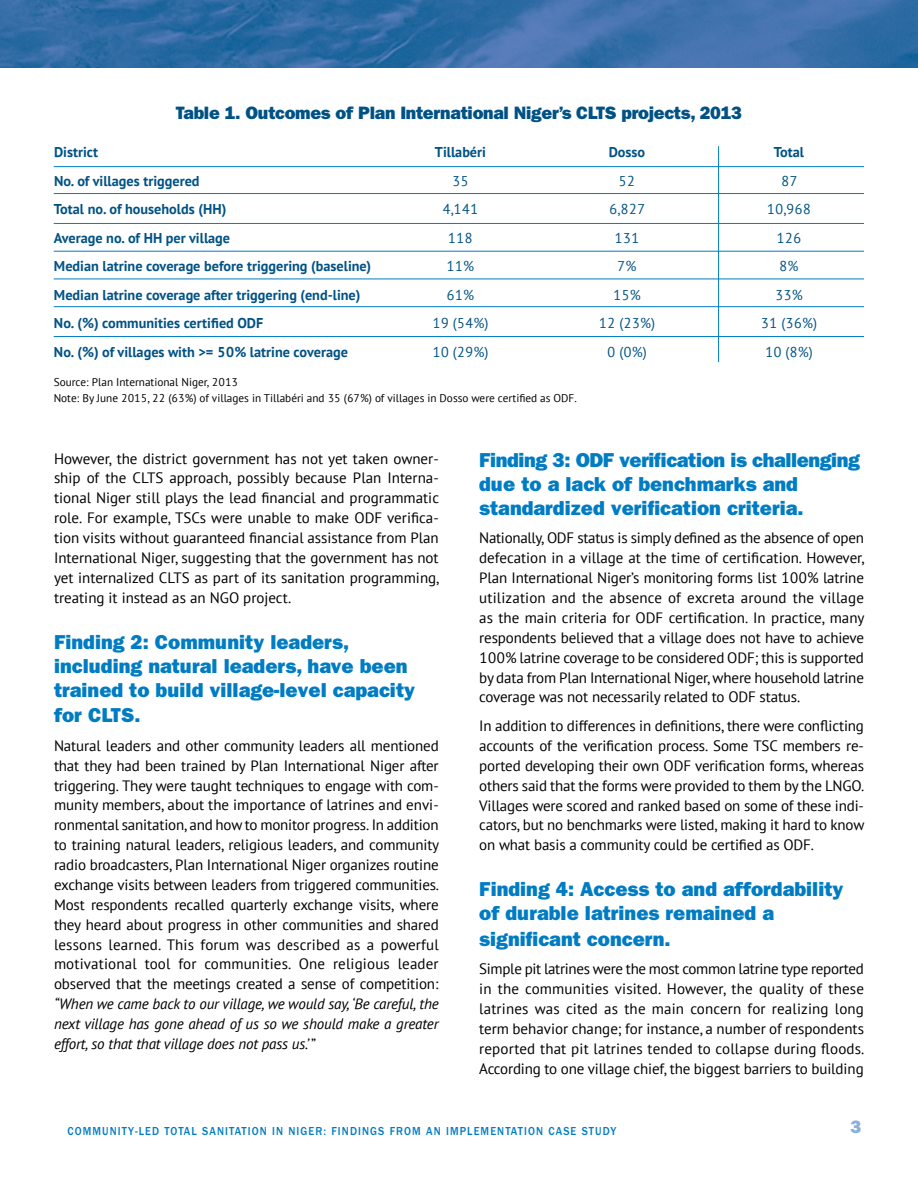
<style>
.page{position:relative;width:918px;height:1188px;background:#fff}
.page>*{position:absolute;margin:0;border:0;box-sizing:border-box;transform-origin:0 0}
.t1{font:20.25px/24.5px "ITC Franklin Gothic Std Hvy";color:#007cc3}
.t2{font:18px "ITC Franklin Gothic Std Hvy";letter-spacing:-.015em;color:#005285}
.t3{font:18px "ITC Franklin Gothic Std Hvy";color:#88afdd}
.t4{font:15px/19.8px "PT Sans";letter-spacing:-.01em;color:#000;text-align:justify}
.t5{font:italic 15px/20px "PT Sans";letter-spacing:-.01em;color:#000;text-align:justify}
.t6{font:700 14.25px "PT Sans";color:#005285}
.t7{font:14.25px "PT Sans";color:#005285}
.t8{font:500 12px "ITC Franklin Gothic Std";letter-spacing:.1em;color:#007cc3;scale:.9 1}
.t9{font:11.25px/16.5px "PT Sans";color:#000}
.s1{font-style:normal}
</style>
<div class="page">
<img style="left:0;top:0;width:918px;height:68px">
<hr style="left:54px;top:166px;width:810px;height:1px;background:#007cc3">
<hr style="left:54px;top:193px;width:810px;height:1px;background:#007cc3">
<hr style="left:54px;top:223px;width:810px;height:1px;background:#007cc3">
<hr style="left:54px;top:251px;width:810px;height:1px;background:#007cc3">
<hr style="left:54px;top:279px;width:810px;height:1px;background:#007cc3">
<hr style="left:54px;top:306px;width:810px;height:1px;background:#007cc3">
<hr style="left:54px;top:336px;width:810px;height:1px;background:#007cc3">
<hr style="left:718px;top:146px;width:1px;height:216px;background:#007cc3">
<p class="t2" style="left:176px;top:102px;width:568px">Table 1. Outcomes of Plan International Niger’s CLTS projects, 2013</p>
<p class="t6" style="left:54px;top:143px;width:46px">District</p>
<p class="t6" style="left:435px;top:143px;width:53px">Tillabéri</p>
<p class="t6" style="left:609px;top:143px;width:38px">Dosso</p>
<p class="t6" style="left:774px;top:143px;width:32px">Total</p>
<p class="t6" style="left:54px;top:171px;width:147px">No. of villages triggered</p>
<p class="t7" style="left:452px;top:172px;width:18px">35</p>
<p class="t7" style="left:619px;top:172px;width:18px">52</p>
<p class="t7" style="left:781px;top:172px;width:18px">87</p>
<p class="t6" style="left:54px;top:200px;width:174px">Total no. of households (HH)</p>
<p class="t7" style="left:442px;top:200px;width:38px">4,141</p>
<p class="t7" style="left:609px;top:200px;width:38px">6,827</p>
<p class="t7" style="left:767px;top:200px;width:46px">10,968</p>
<p class="t6" style="left:54px;top:228px;width:178px">Average no. of HH per village</p>
<p class="t7" style="left:448px;top:229px;width:27px">118</p>
<p class="t7" style="left:614px;top:229px;width:27px">131</p>
<p class="t7" style="left:776px;top:229px;width:27px">126</p>
<p class="t6" style="left:54px;top:257px;width:319px">Median latrine coverage before triggering (baseline)</p>
<p class="t7" style="left:447px;top:257px;width:29px">11%</p>
<p class="t7" style="left:617px;top:257px;width:21px">7%</p>
<p class="t7" style="left:779px;top:257px;width:21px">8%</p>
<p class="t6" style="left:54px;top:285px;width:308px">Median latrine coverage after triggering (end-line)</p>
<p class="t7" style="left:447px;top:286px;width:29px">61%</p>
<p class="t7" style="left:613px;top:286px;width:29px">15%</p>
<p class="t7" style="left:775px;top:286px;width:29px">33%</p>
<p class="t6" style="left:54px;top:314px;width:211px">No. (%) communities certified ODF</p>
<p class="t7" style="left:432px;top:314px;width:58px">19 (54%)</p>
<p class="t7" style="left:599px;top:314px;width:58px">12 (23%)</p>
<p class="t7" style="left:761px;top:314px;width:58px">31 (36%)</p>
<p class="t6" style="left:54px;top:342px;width:295px">No. (%) of villages with &gt;= 50% latrine coverage</p>
<p class="t7" style="left:432px;top:343px;width:58px">10 (29%)</p>
<p class="t7" style="left:607px;top:343px;width:41px">0 (0%)</p>
<p class="t7" style="left:765px;top:343px;width:49px">10 (8%)</p>
<p class="t9" style="left:54px;top:373px;width:525px">Source: Plan International Niger, 2013<br>Note: By June 2015, 22 (63%) of villages in Tillabéri and 35 (67%) of villages in Dosso were certified as ODF.</p>
<p class="t4" style="left:54px;top:448px;width:387px">However, the district government has not yet taken owner&shy;ship of the CLTS approach, possibly because Plan Interna&shy;tional Niger still plays the lead financial and programmatic role. For example, TSCs were unable to make ODF verifica&shy;tion visits without guaranteed financial assistance from Plan International Niger, suggesting that the government has not yet internalized CLTS as part of its sanitation programming, treating it instead as an NGO project.</p>
<h1 class="t1" style="left:54px;top:630px;width:363px">Finding 2: Community leaders, including natural leaders, have been trained to build village-level capacity for CLTS.</h1>
<p class="t4" style="left:54px;top:735px;width:387px">Natural leaders and other community leaders all mentioned that they had been trained by Plan International Niger after triggering. They were taught techniques to engage with com&shy;munity members, about the importance of latrines and envi&shy;ronmental sanitation, and how to monitor progress. In addition to training natural leaders, religious leaders, and community radio broadcasters, Plan International Niger organizes routine exchange visits between leaders from triggered communities.<br>Most respondents recalled quarterly exchange visits, where they heard about progress in other communities and shared lessons learned. This forum was described as a powerful motivational tool for communities. One religious leader observed that the meetings created a sense of competition:</p>
<p class="t5" style="left:54px;top:994px;width:386px">“When we came back to our village, we would say, ‘Be careful, the next village has gone ahead of us so we should make a greater effort, so that that village does not pass us.’ <span class="s1">”</span></p>
<h1 class="t1" style="left:479px;top:448px;width:382px;line-height:24px">Finding 3: ODF verification is challenging due to a lack of benchmarks and standardized verification criteria.</h1>
<p class="t4" style="left:479px;top:528px;width:387px">Nationally, ODF status is simply defined as the absence of open defecation in a village at the time of certification. However, Plan International Niger’s monitoring forms list 100% latrine utilization and the absence of excreta around the village as the main criteria for ODF certification. In practice, many respondents believed that a village does not have to achieve 100% latrine coverage to be considered ODF; this is supported by data from Plan International Niger, where household latrine coverage was not necessarily related to ODF status.</p>
<p class="t4" style="left:479px;top:715px;width:387px">In addition to differences in definitions, there were conflicting accounts of the verification process. Some TSC members re&shy;ported developing their own ODF verification forms, whereas others said that the forms were provided to them by the LNGO.<br>Villages were scored and ranked based on some of these indi&shy;cators, but no benchmarks were listed, making it hard to know on what basis a community could be certified as ODF.</p>
<h1 class="t1" style="left:479px;top:877px;width:366px">Finding 4: Access to and affordability of durable latrines remained a significant concern.</h1>
<p class="t4" style="left:479px;top:959px;width:387px">Simple pit latrines were the most common latrine type reported in the communities visited. However, the quality of these latrines was cited as the main concern for realizing long term behavior change; for instance, a number of respondents reported that pit latrines tended to collapse during floods.<br>According to one village chief, the biggest barriers to building</p>
<p class="t8" style="left:68px;top:1124px;width:611px">COMMUNITY-LED TOTAL SANITATION IN NIGER: FINDINGS FROM AN IMPLEMENTATION CASE STUDY</p>
<p class="t3" style="left:850px;top:1116px;width:12px">3</p>
</div>
